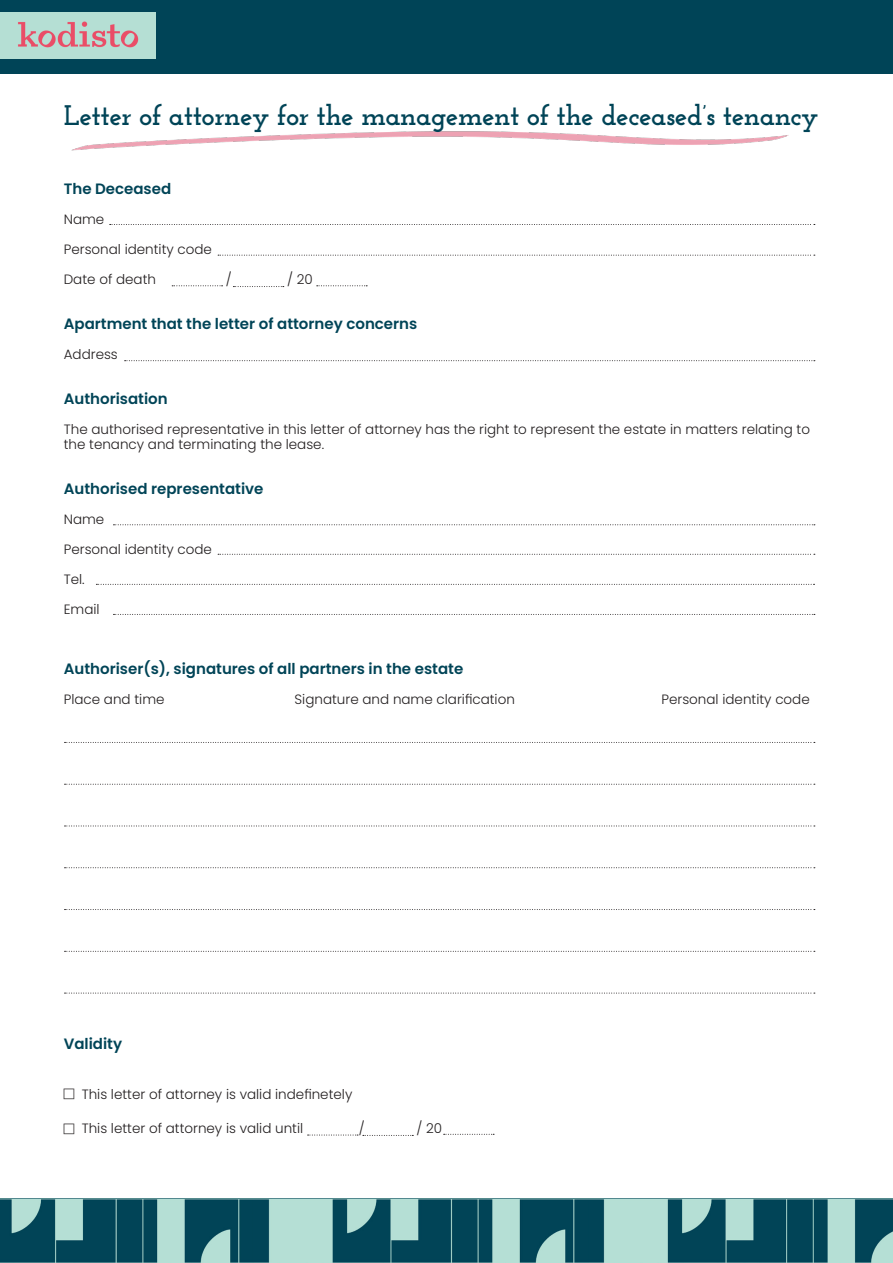
<style>
.page{position:relative;width:893px;height:1263px;background:#fff}
.page>*{position:absolute;margin:0;border:0;box-sizing:border-box;transform-origin:0 0}
.Leipis{font:100 28.2px "Josefin Slab";letter-spacing:-.02em;color:#004457}
.t1{font:600 15px "Poppins";color:#004457}
.t2{font:300 13.5px/15px "Poppins";color:#231f20}
</style>
<div class="page">
<img style="left:31px;top:73px;width:783px;height:215px">
<div style="left:0;top:0;width:893px;height:73px;background:#004457"></div>
<img style="left:0;top:1199px;width:893px;height:64px">
<img style="left:0;top:12px;width:155px;height:47px">
<svg style="left:110px;top:224px;width:705px;height:1px"></svg>
<svg style="left:113px;top:524px;width:702px;height:1px"></svg>
<svg style="left:65px;top:742px;width:750px;height:1px"></svg>
<svg style="left:65px;top:784px;width:750px;height:1px"></svg>
<svg style="left:65px;top:826px;width:750px;height:1px"></svg>
<svg style="left:65px;top:867px;width:750px;height:1px"></svg>
<svg style="left:65px;top:909px;width:750px;height:1px"></svg>
<svg style="left:65px;top:951px;width:750px;height:1px"></svg>
<svg style="left:65px;top:993px;width:750px;height:1px"></svg>
<svg style="left:113px;top:614px;width:702px;height:1px"></svg>
<svg style="left:96px;top:584px;width:718px;height:1px"></svg>
<svg style="left:218px;top:255px;width:597px;height:1px"></svg>
<svg style="left:218px;top:554px;width:597px;height:1px"></svg>
<svg style="left:125px;top:360px;width:690px;height:1px"></svg>
<svg style="left:172px;top:285px;width:51px;height:1px"></svg>
<svg style="left:308px;top:1135px;width:105px;height:1px"></svg>
<svg style="left:444px;top:1134px;width:50px;height:1px"></svg>
<svg style="left:233px;top:286px;width:51px;height:1px"></svg>
<svg style="left:317px;top:285px;width:50px;height:1px"></svg>
<p class="Leipis" style="left:64px;top:99px;width:756px">Letter of attorney for the management of the deceased’s tenancy</p>
<p class="t1" style="left:64px;top:180px;width:109px">The Deceased</p>
<p class="t2" style="left:64px;top:212px;width:42px">Name</p>
<p class="t2" style="left:64px;top:242px;width:150px">Personal identity code</p>
<p class="t2" style="left:64px;top:272px;width:94px">Date of death</p>
<p class="t2" style="left:226px;top:272px;width:7px">/</p>
<p class="t2" style="left:287px;top:272px;width:27px">/ 20</p>
<p class="t1" style="left:64px;top:315px;width:355px">Apartment that the letter of attorney concerns</p>
<p class="t2" style="left:64px;top:347px;width:56px">Address</p>
<p class="t1" style="left:64px;top:390px;width:106px">Authorisation</p>
<p class="t2" style="left:64px;top:422px;width:748px">The authorised representative in this letter of attorney has the right to represent the estate in matters relating to the tenancy and terminating the lease.</p>
<p class="t1" style="left:64px;top:480px;width:201px">Authorised representative</p>
<p class="t2" style="left:64px;top:512px;width:42px">Name</p>
<p class="t2" style="left:64px;top:542px;width:150px">Personal identity code</p>
<p class="t2" style="left:64px;top:572px;width:22px">Tel.</p>
<p class="t2" style="left:64px;top:602px;width:37px">Email</p>
<p class="t1" style="left:64px;top:660px;width:401px">Authoriser(s), signatures of all partners in the estate</p>
<p class="t2" style="left:64px;top:692px;width:102px">Place and time</p>
<p class="t2" style="left:295px;top:692px;width:222px">Signature and name clarification</p>
<p class="t2" style="left:661px;top:692px;width:150px">Personal identity code</p>
<p class="t1" style="left:64px;top:1035px;width:60px">Validity</p>
<p class="t2" style="left:82px;top:1087px;width:272px">This letter of attorney is valid indefinetely</p>
<p class="t2" style="left:82px;top:1121px;width:223px">This letter of attorney is valid until</p>
<p class="t2" style="left:359px;top:1121px;width:7px">/</p>
<p class="t2" style="left:417px;top:1121px;width:27px">/ 20</p>
</div>
